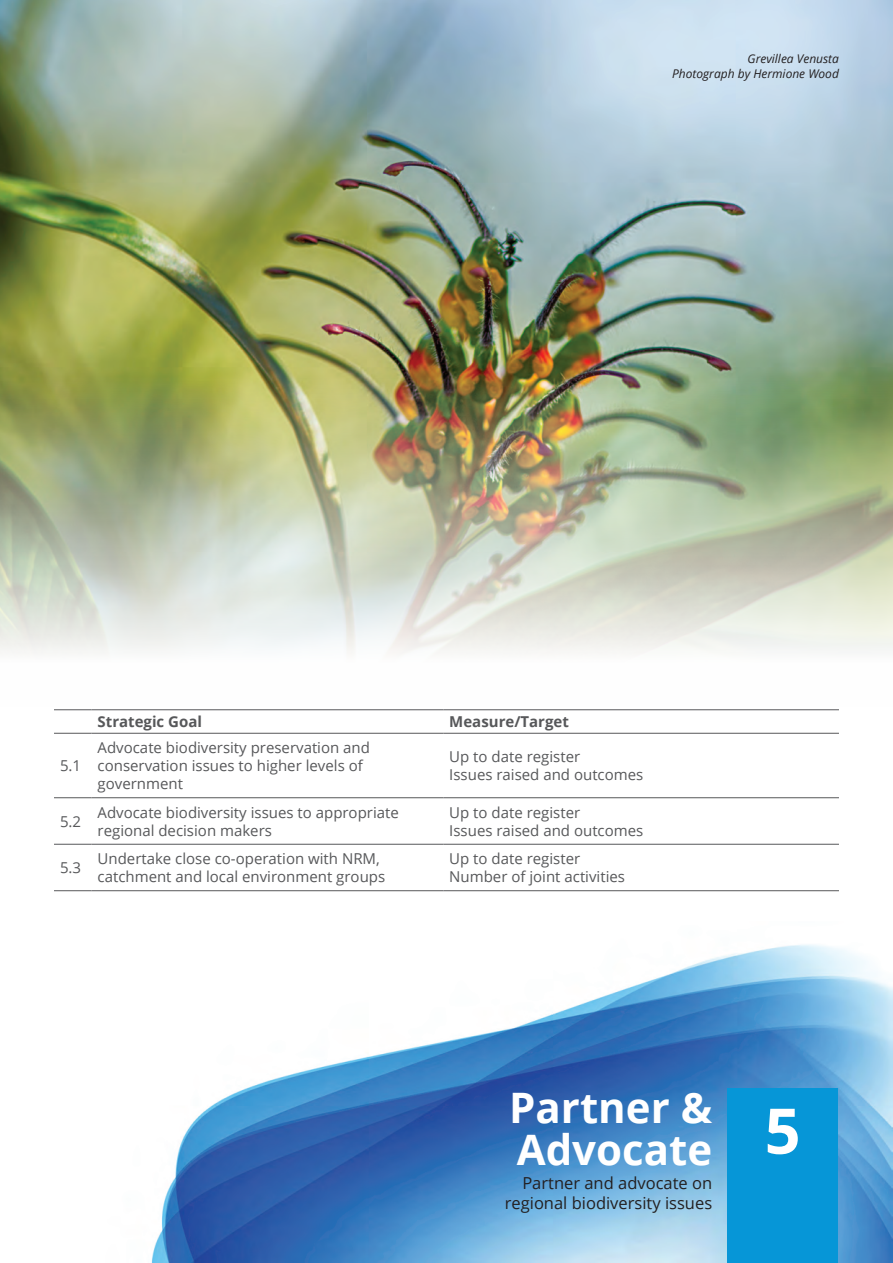
<style>
.page{position:relative;width:893px;height:1263px;background:#fff}
.page>*{position:absolute;margin:0;border:0;box-sizing:border-box;transform-origin:0 0}
.t1{font:700 63px "Open Sans";color:#fff}
.t2{font:700 42px/42px "Open Sans";color:#fff}
.t3{font:16.5px/19.8px "Open Sans";color:#231f20;text-align:right}
.t4{font:15px/18px "Open Sans";color:#57585a}
.t5{font:700 15px "Open Sans";color:#57585a}
.t6{font:italic 12px/14.4px "Open Sans";color:#231f20;text-align:right}
</style>
<div class="page">
<img style="left:54px;top:710px;width:839px;height:553px">
<div style="left:727px;top:1088px;width:111px;height:175px;background:#0696d7"></div>
<img style="left:0;top:0;width:893px;height:653px">
<hr style="left:54px;top:709px;width:38px;height:1px;background:#57585a">
<hr style="left:92px;top:709px;width:351px;height:1px;background:#57585a">
<hr style="left:443px;top:709px;width:396px;height:1px;background:#57585a">
<hr style="left:54px;top:733px;width:38px;height:1px;background:#57585a">
<hr style="left:92px;top:733px;width:351px;height:1px;background:#57585a">
<hr style="left:443px;top:733px;width:396px;height:1px;background:#57585a">
<hr style="left:92px;top:797px;width:351px;height:1px;background:#57585a">
<hr style="left:443px;top:797px;width:396px;height:1px;background:#57585a">
<hr style="left:92px;top:844px;width:351px;height:1px;background:#57585a">
<hr style="left:443px;top:844px;width:396px;height:1px;background:#57585a">
<hr style="left:92px;top:890px;width:351px;height:1px;background:#57585a">
<hr style="left:443px;top:890px;width:396px;height:1px;background:#57585a">
<hr style="left:54px;top:797px;width:38px;height:1px;background:#57585a">
<hr style="left:54px;top:844px;width:38px;height:1px;background:#57585a">
<hr style="left:54px;top:890px;width:38px;height:1px;background:#57585a">
<p class="t6" style="left:672px;top:51px;width:168px">Grevillea Venusta<br>Photograph by Hermione Wood</p>
<p class="t4" style="left:60px;top:756px;width:23px">5.1</p>
<p class="t5" style="left:98px;top:711px;width:106px">Strategic Goal</p>
<p class="t5" style="left:449px;top:711px;width:121px">Measure/Target</p>
<p class="t4" style="left:98px;top:738px;width:274px">Advocate biodiversity preservation and conservation issues to higher levels of government</p>
<p class="t4" style="left:449px;top:747px;width:196px">Up to date register<br>Issues raised and outcomes</p>
<p class="t4" style="left:60px;top:812px;width:23px">5.2</p>
<p class="t4" style="left:98px;top:803px;width:303px">Advocate biodiversity issues to appropriate regional decision makers</p>
<p class="t4" style="left:449px;top:803px;width:196px">Up to date register<br>Issues raised and outcomes</p>
<p class="t4" style="left:60px;top:858px;width:23px">5.3</p>
<p class="t4" style="left:98px;top:849px;width:289px">Undertake close co-operation with NRM, catchment and local environment groups</p>
<p class="t4" style="left:449px;top:849px;width:177px">Up to date register<br>Number of joint activities</p>
<h2 class="t2" style="left:509px;top:1085px;width:204px">Partner &amp;<br>Advocate</h2>
<p class="t3" style="left:505px;top:1172px;width:209px">Partner and advocate on regional biodiversity issues</p>
<h1 class="t1" style="left:765px;top:1086px;width:37px">5</h1>
</div>
